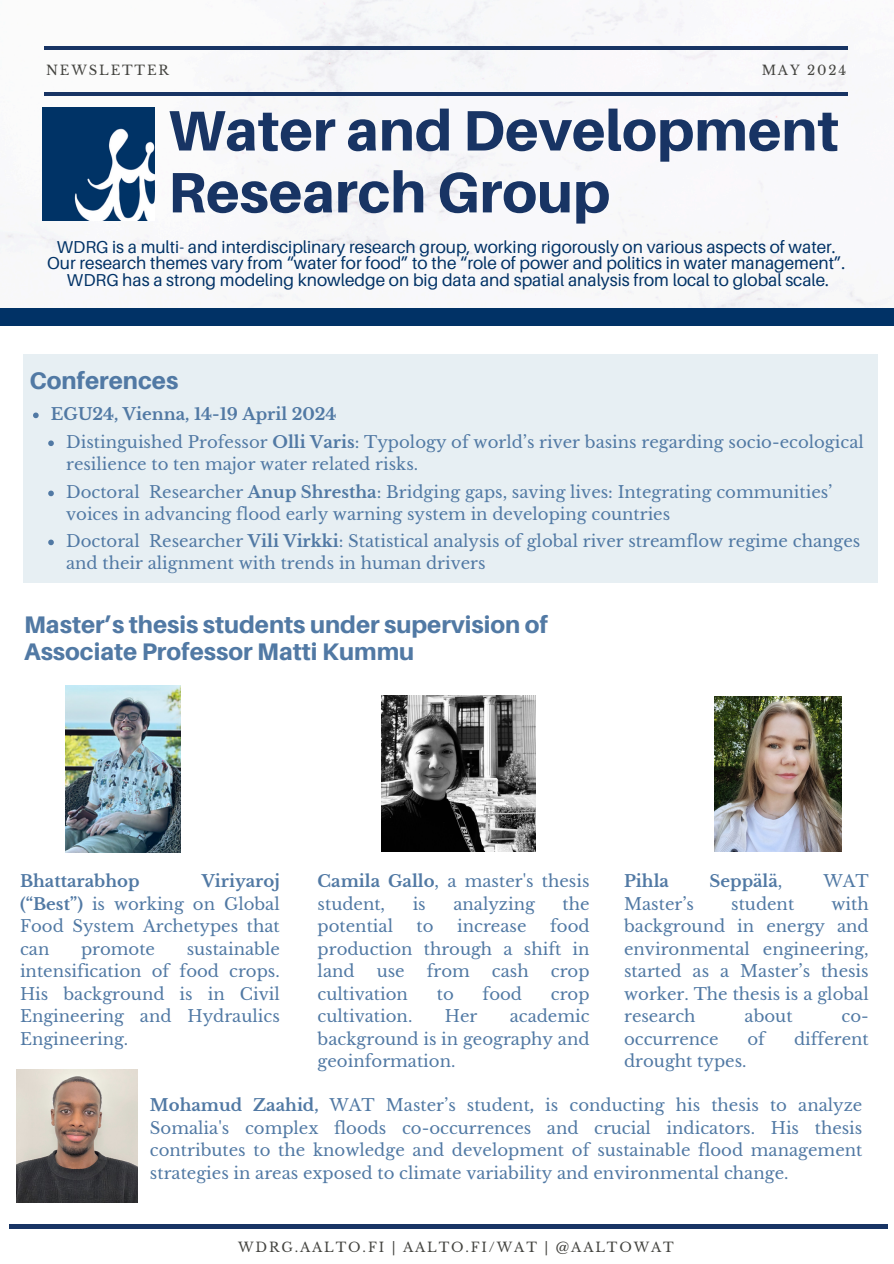
<style>
.page{position:relative;width:894px;height:1264px;background:#fff}
.page>*{position:absolute;margin:0;border:0;box-sizing:border-box;transform-origin:0 0}
.t1{font:800 57px/61.8px "Aileron";color:#183464}
.t2{font:800 24px/27px "Aileron";color:#5179a4}
.t3{font:17.25px/16.8px "Aileron";color:#013266;text-align:center}
.t4{font:16.5px/22.5px "Libre Baskerville";color:#5179a4;text-align:justify}
.t5{font:700 16.5px "Libre Baskerville";color:#5179a4}
.t6{font:13.2px "Libre Baskerville";letter-spacing:.14em;color:#444440}
.s1{font-weight:700}
.s2{font-weight:400}
</style>
<div class="page">
<img style="left:0;top:0;width:893px;height:309px">
<hr style="left:45px;top:92px;width:802px;height:4px;background:#183464">
<hr style="left:45px;top:47px;width:802px;height:3px;background:#183464">
<div style="left:0;top:309px;width:893px;height:17px;background:#013266"></div>
<img style="left:42px;top:108px;width:113px;height:112px">
<hr style="left:9px;top:1224px;width:877px;height:3px;background:#183464">
<img style="left:381px;top:695px;width:154px;height:156px">
<img style="left:65px;top:685px;width:115px;height:167px">
<img style="left:714px;top:696px;width:127px;height:155px">
<img style="left:17px;top:1069px;width:120px;height:133px">
<div style="left:23px;top:354px;width:853px;height:228px;background:#e7eff3"></div>
<svg style="left:33px;top:412px;width:6px;height:6px"></svg>
<svg style="left:48px;top:440px;width:6px;height:6px"></svg>
<svg style="left:48px;top:490px;width:6px;height:6px"></svg>
<svg style="left:48px;top:539px;width:6px;height:6px"></svg>
<h2 class="t6" style="left:46px;top:62px;width:124px">NEWSLETTER</h2>
<p class="t6" style="left:761px;top:62px;width:86px">MAY 2024</p>
<p class="t1" style="left:168px;top:98px;width:672px">Water and Development<br>Research Group</p>
<h1 class="t3" style="left:47px;top:238px;width:799px">WDRG is a multi- and interdisciplinary research group, working rigorously on various aspects of water.<br>Our research themes vary from “water for food” to the “role of power and politics in water management”.</h1>
<h3 class="t3" style="left:67px;top:271px;width:763px">WDRG has a strong modeling knowledge on big data and spatial analysis from local to global scale.</h3>
<p class="t2" style="left:29px;top:367px;width:150px">Conferences</p>
<h3 class="t5" style="left:51px;top:404px;width:287px">EGU24, Vienna, 14-19 April 2024</h3>
<h3 class="t4" style="left:66px;top:432px;width:799px;line-height:21.3px">Distinguished Professor <span class="s1">Olli Varis</span>: Typology of world’s river basins regarding socio-ecological resilience to ten major water related risks.</h3>
<h3 class="t4" style="left:66px;top:482px;width:767px;line-height:21.3px">Doctoral Researcher <span class="s1">Anup Shrestha</span>: Bridging gaps, saving lives: Integrating communities’ voices in advancing flood early warning system in developing countries</h3>
<p class="t4" style="left:66px;top:531px;width:795px;line-height:21.3px">Doctoral Researcher <span class="s1">Vili Virkki</span>: Statistical analysis of global river streamflow regime changes and their alignment with trends in human drivers</p>
<p class="t2" style="left:24px;top:611px;width:525px">Master’s thesis students under supervision of<br>Associate Professor Matti Kummu</p>
<p class="t5" style="left:20px;top:871px;width:121px">Bhattarabhop</p>
<p class="t4" style="left:20px;top:870px;width:261px;text-indent:182px"><span class="s1">Viriyaroj (“Best”)</span> is working on Global Food System Archetypes that can</p>
<p class="t4" style="left:317px;top:870px;width:273px"><span class="s1">Camila Gallo</span>, a master's thesis student,</p>
<p class="t5" style="left:624px;top:871px;width:46px">Pihla</p>
<p class="t5" style="left:709px;top:871px;width:74px">Seppälä<span class="s2">,</span></p>
<p class="t4" style="left:823px;top:870px;width:47px">WAT</p>
<p class="t4" style="left:624px;top:892px;width:71px">Master’s</p>
<p class="t4" style="left:731px;top:892px;width:64px">student</p>
<p class="t4" style="left:412px;top:892px;width:15px">is</p>
<p class="t4" style="left:453px;top:892px;width:83px">analyzing</p>
<p class="t4" style="left:562px;top:892px;width:29px">the</p>
<p class="t4" style="left:624px;top:892px;width:246px;text-indent:207px">with background in energy and environmental engineering, started as a Master’s thesis worker. The thesis is a global research</p>
<p class="t4" style="left:317px;top:915px;width:77px">potential</p>
<p class="t4" style="left:416px;top:915px;width:19px">to</p>
<p class="t4" style="left:457px;top:915px;width:71px">increase</p>
<p class="t4" style="left:317px;top:915px;width:273px;text-indent:232px">food production through a shift in land</p>
<p class="t4" style="left:20px;top:937px;width:261px;text-indent:166px">sustainable intensification of food crops.<br>His background is in Civil Engineering and Hydraulics Engineering.</p>
<p class="t4" style="left:81px;top:937px;width:76px">promote</p>
<p class="t4" style="left:376px;top:960px;width:29px">use</p>
<p class="t4" style="left:426px;top:960px;width:45px">from</p>
<p class="t4" style="left:492px;top:960px;width:38px">cash</p>
<p class="t4" style="left:550px;top:960px;width:40px">crop</p>
<p class="t4" style="left:317px;top:982px;width:92px">cultivation</p>
<p class="t4" style="left:436px;top:982px;width:19px">to</p>
<p class="t4" style="left:482px;top:982px;width:41px">food</p>
<p class="t4" style="left:550px;top:982px;width:40px">crop</p>
<p class="t4" style="left:317px;top:1005px;width:96px">cultivation.</p>
<p class="t4" style="left:444px;top:1005px;width:34px">Her</p>
<p class="t4" style="left:317px;top:1005px;width:273px;text-indent:192px">academic background is in geography and geoinformation.</p>
<p class="t4" style="left:744px;top:1005px;width:49px">about</p>
<p class="t4" style="left:841px;top:1005px;width:29px">co-</p>
<p class="t4" style="left:624px;top:1027px;width:96px">occurrence</p>
<p class="t4" style="left:747px;top:1027px;width:19px">of</p>
<p class="t4" style="left:793px;top:1027px;width:76px">different</p>
<p class="t4" style="left:624px;top:1050px;width:124px">drought types.</p>
<p class="t4" style="left:150px;top:1094px;width:713px"><span class="s1">Mohamud Zaahid,</span> WAT Master’s student<span class="s1">,</span> is conducting his thesis to analyze Somalia's complex floods co-occurrences and crucial indicators. His thesis contributes to the knowledge and development of sustainable flood management strategies in areas exposed to climate variability and environmental change.</p>
<p class="t6" style="left:238px;top:1239px;width:437px">WDRG.AALTO.FI | AALTO.FI/WAT | @AALTOWAT</p>
</div>
